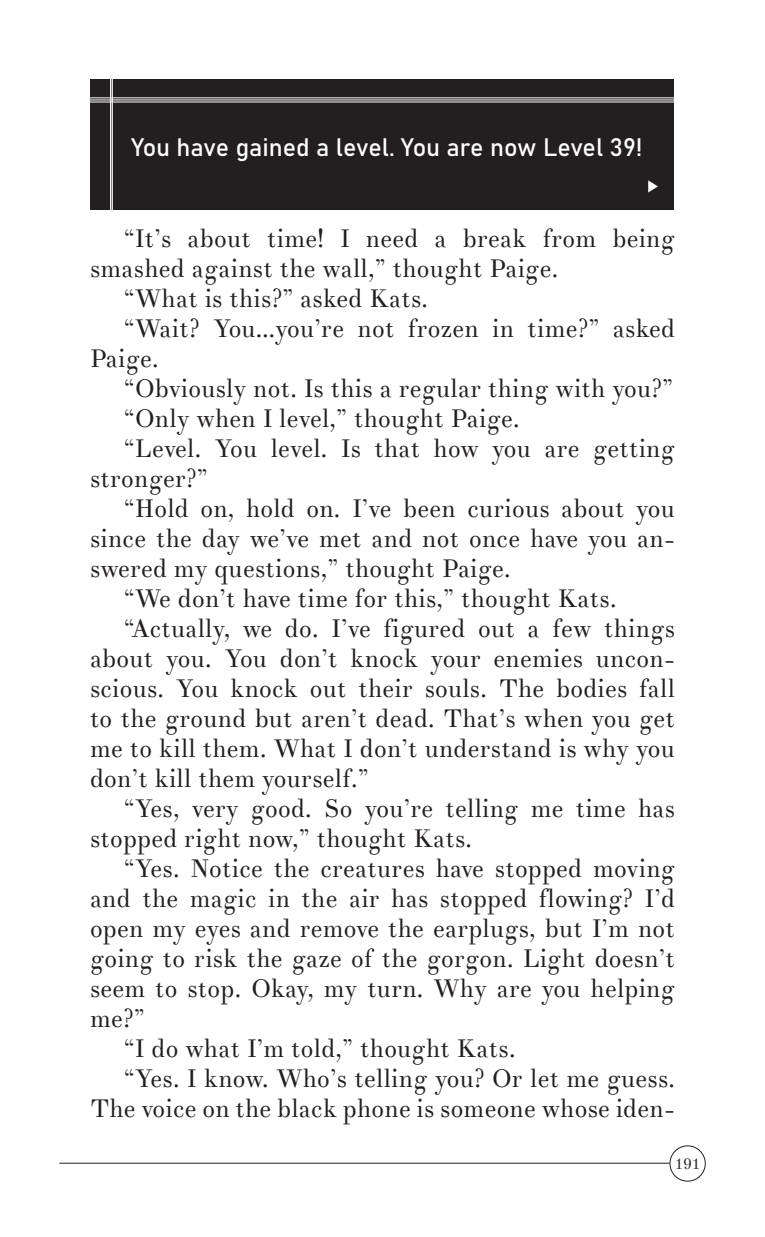
<style>
.page{position:relative;width:765px;height:1237px;background:#fff}
.page>*{position:absolute;margin:0;border:0;box-sizing:border-box;transform-origin:0 0}
.t1{font:25px/30px "Theano Didot";letter-spacing:.01em;color:#231f20}
.t2{font:25px "Bahnschrift";color:#fff}
.t3{font:15px "Theano Didot";color:#231f20}
</style>
<div class="page">
<hr style="left:59px;top:1162px;width:611px;height:1px;background:#231f20">
<div style="left:670px;top:1145px;width:36px;height:36px;border:1px solid #231f20;border-radius:50%"></div>
<div style="left:90px;top:80px;width:584px;height:130px;background:#231f20"></div>
<hr style="left:90px;top:97px;width:585px;height:1px;background:#fff">
<hr style="left:90px;top:100px;width:585px;height:1px;background:#fff">
<hr style="left:90px;top:102px;width:585px;height:1px;background:#fff">
<hr style="left:112px;top:79px;width:1px;height:131px;background:#fff">
<hr style="left:110px;top:79px;width:1px;height:131px;background:#fff">
<svg style="left:648px;top:180px;width:10px;height:12px"></svg>
<p class="t2" style="left:131px;top:132px;width:513px">You have gained a level. You are now Level 39!</p>
<p class="t1" style="left:90px;top:224px;width:587px;text-indent:34px">“It’s about time! I need a break from being smashed against the wall,” thought Paige.</p>
<p class="t1" style="left:124px;top:284px;width:306px">“What is this?” asked Kats.</p>
<p class="t1" style="left:90px;top:314px;width:586px;text-indent:34px">“Wait? You…you’re not frozen in time?” asked<br>Paige.</p>
<p class="t1" style="left:124px;top:374px;width:551px">“Obviously not. Is this a regular thing with you?”</p>
<p class="t1" style="left:124px;top:404px;width:397px">“Only when I level,” thought Paige.</p>
<p class="t1" style="left:90px;top:434px;width:586px;text-indent:34px">“Level. You level. Is that how you are getting stronger?”</p>
<p class="t1" style="left:90px;top:494px;width:586px;text-align:justify;text-indent:34px">“Hold on, hold on. I’ve been curious about you since the day we’ve met and not once have you an&shy;swered my questions,” thought Paige.</p>
<p class="t1" style="left:124px;top:584px;width:494px">“We don’t have time for this,” thought Kats.</p>
<p class="t1" style="left:90px;top:614px;width:587px;text-align:justify;text-indent:34px">“Actually, we do. I’ve figured out a few things about you. You don’t knock your enemies uncon&shy;scious. You knock out their souls. The bodies fall to the ground but aren’t dead. That’s when you get me to kill them. What I don’t understand is why you don’t kill them yourself.”</p>
<p class="t1" style="left:90px;top:794px;width:587px;text-indent:34px">“Yes, very good. So you’re telling me time has stopped right now,” thought Kats.</p>
<p class="t1" style="left:90px;top:854px;width:587px;text-align:justify;text-indent:34px">“Yes. Notice the creatures have stopped moving and the magic in the air has stopped flowing? I’d open my eyes and remove the earplugs, but I’m not going to risk the gaze of the gorgon. Light doesn’t seem to stop. Okay, my turn. Why are you helping me?”</p>
<p class="t1" style="left:124px;top:1034px;width:393px">“I do what I’m told,” thought Kats.</p>
<p class="t1" style="left:90px;top:1064px;width:587px;text-align:right">“Yes. I know. Who’s telling you? Or let me guess.<br>The voice on the black phone is someone whose iden-</p>
<p class="t3" style="left:675px;top:1155px;width:27px">191</p>
</div>
